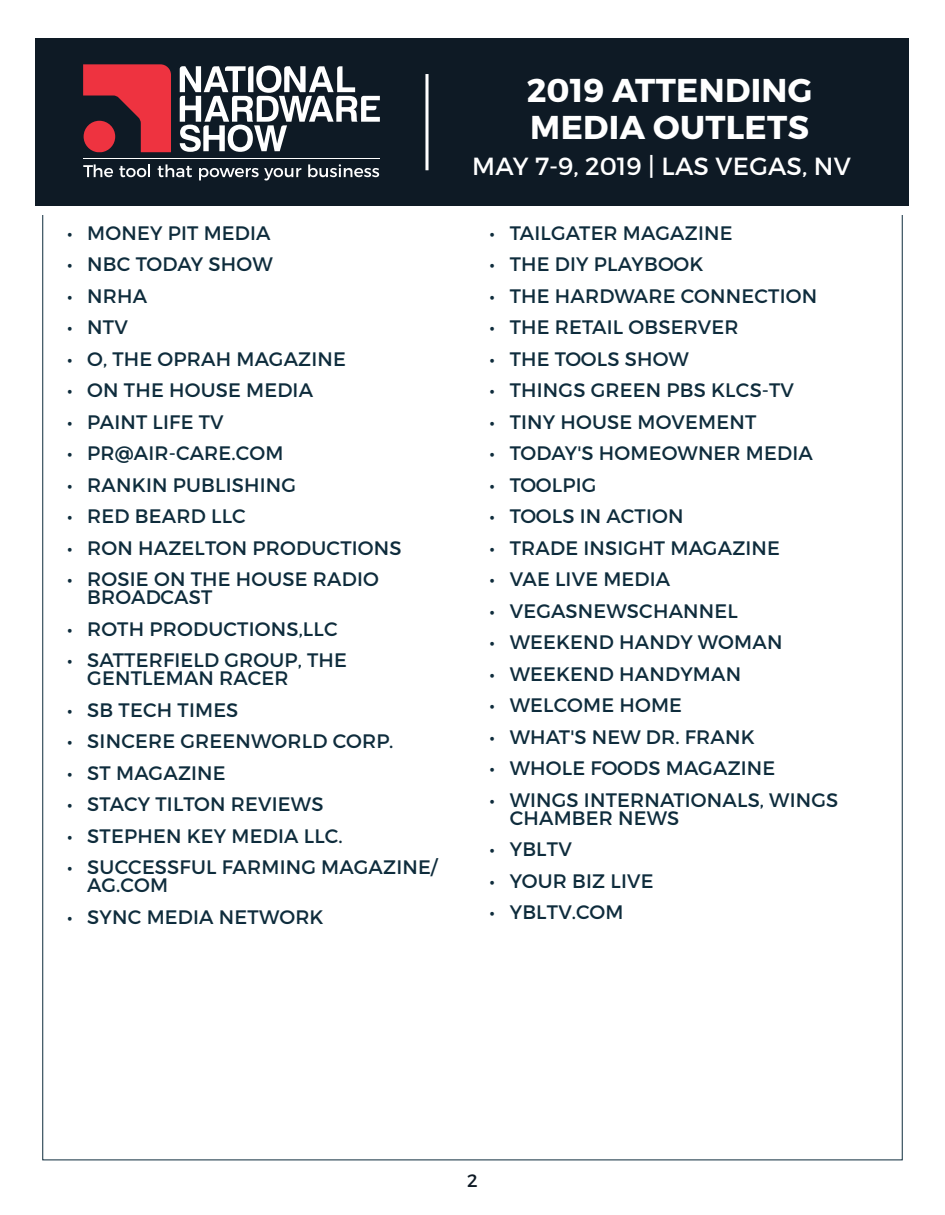
<style>
.page{position:relative;width:945px;height:1215px;background:#fff}
.page>*{position:absolute;margin:0;border:0;box-sizing:border-box;transform-origin:0 0}
.t1{font:700 33px/37.5px "Montserrat";letter-spacing:.01em;color:#fff}
.t2{font:24.75px "Montserrat";letter-spacing:.005em;color:#fff}
.t3{font:19.5px/18px "Montserrat";letter-spacing:.01em;color:#0e2c3c}
.t4{font:18px "Montserrat";color:#0e1a25}
</style>
<div class="page">
<div style="left:36px;top:38px;width:873px;height:168px;background:#0e1a25"></div>
<svg style="left:83px;top:164px;width:30px;height:13px"></svg>
<svg style="left:119px;top:164px;width:31px;height:13px"></svg>
<svg style="left:158px;top:164px;width:34px;height:13px"></svg>
<svg style="left:199px;top:168px;width:102px;height:13px"></svg>
<svg style="left:308px;top:164px;width:71px;height:13px"></svg>
<svg style="left:180px;top:66px;width:200px;height:86px"></svg>
<hr style="left:83px;top:158px;width:297px;height:1px;background:#fff">
<svg style="left:83px;top:64px;width:88px;height:88px"></svg>
<svg style="left:425px;top:74px;width:4px;height:96px"></svg>
<div style="left:42px;top:207px;width:861px;height:953px;background:#fff;border:1px solid #0e2c3c"></div>
<div style="left:35px;top:206px;width:875px;height:8px;background:#fff"></div>
<p class="t3" style="left:67px;top:224px;width:205px">• MONEY PIT MEDIA</p>
<p class="t3" style="left:67px;top:255px;width:207px">• NBC TODAY SHOW</p>
<p class="t3" style="left:67px;top:287px;width:82px">• NRHA</p>
<p class="t3" style="left:67px;top:318px;width:62px">• NTV</p>
<p class="t3" style="left:67px;top:350px;width:280px">• O, THE OPRAH MAGAZINE</p>
<p class="t3" style="left:67px;top:381px;width:248px">• ON THE HOUSE MEDIA</p>
<p class="t3" style="left:67px;top:413px;width:158px">• PAINT LIFE TV</p>
<p class="t3" style="left:67px;top:444px;width:218px">• PR@AIR-CARE.COM</p>
<p class="t3" style="left:67px;top:476px;width:231px">• RANKIN PUBLISHING</p>
<p class="t3" style="left:67px;top:507px;width:180px">• RED BEARD LLC</p>
<p class="t3" style="left:67px;top:539px;width:336px">• RON HAZELTON PRODUCTIONS</p>
<p class="t3" style="left:87px;top:570px;width:293px;text-indent:-20px">• ROSIE ON THE HOUSE RADIO<br>BROADCAST</p>
<p class="t3" style="left:67px;top:620px;width:272px">• ROTH PRODUCTIONS,LLC</p>
<p class="t3" style="left:87px;top:651px;width:261px;text-indent:-20px">• SATTERFIELD GROUP, THE<br>GENTLEMAN RACER</p>
<p class="t3" style="left:67px;top:701px;width:173px">• SB TECH TIMES</p>
<p class="t3" style="left:67px;top:732px;width:328px">• SINCERE GREENWORLD CORP.</p>
<p class="t3" style="left:67px;top:764px;width:160px">• ST MAGAZINE</p>
<p class="t3" style="left:67px;top:795px;width:258px">• STACY TILTON REVIEWS</p>
<p class="t3" style="left:67px;top:827px;width:277px">• STEPHEN KEY MEDIA LLC.</p>
<p class="t3" style="left:87px;top:858px;width:352px;text-indent:-20px">• SUCCESSFUL FARMING MAGAZINE/<br>AG.COM</p>
<p class="t3" style="left:67px;top:908px;width:258px">• SYNC MEDIA NETWORK</p>
<h1 class="t1" style="left:527px;top:72px;width:287px">2019 ATTENDING<br>MEDIA OUTLETS</h1>
<p class="t2" style="left:472px;top:151px;width:380px">MAY 7-9, 2019 | LAS VEGAS, NV</p>
<p class="t3" style="left:489px;top:224px;width:245px">• TAILGATER MAGAZINE</p>
<p class="t3" style="left:489px;top:255px;width:216px">• THE DIY PLAYBOOK</p>
<p class="t3" style="left:489px;top:287px;width:329px">• THE HARDWARE CONNECTION</p>
<p class="t3" style="left:489px;top:318px;width:251px">• THE RETAIL OBSERVER</p>
<p class="t3" style="left:489px;top:350px;width:201px">• THE TOOLS SHOW</p>
<p class="t3" style="left:489px;top:381px;width:306px">• THINGS GREEN PBS KLCS-TV</p>
<p class="t3" style="left:489px;top:413px;width:268px">• TINY HOUSE MOVEMENT</p>
<p class="t3" style="left:489px;top:444px;width:325px">• TODAY'S HOMEOWNER MEDIA</p>
<p class="t3" style="left:489px;top:476px;width:108px">• TOOLPIG</p>
<p class="t3" style="left:489px;top:507px;width:196px">• TOOLS IN ACTION</p>
<p class="t3" style="left:489px;top:539px;width:292px">• TRADE INSIGHT MAGAZINE</p>
<p class="t3" style="left:489px;top:570px;width:182px">• VAE LIVE MEDIA</p>
<p class="t3" style="left:489px;top:602px;width:250px">• VEGASNEWSCHANNEL</p>
<p class="t3" style="left:489px;top:633px;width:295px">• WEEKEND HANDY WOMAN</p>
<p class="t3" style="left:489px;top:665px;width:253px">• WEEKEND HANDYMAN</p>
<p class="t3" style="left:489px;top:696px;width:194px">• WELCOME HOME</p>
<p class="t3" style="left:489px;top:728px;width:267px">• WHAT'S NEW DR. FRANK</p>
<p class="t3" style="left:489px;top:759px;width:287px">• WHOLE FOODS MAGAZINE</p>
<p class="t3" style="left:510px;top:791px;width:330px;text-indent:-20px">• WINGS INTERNATIONALS, WINGS<br>CHAMBER NEWS</p>
<p class="t3" style="left:489px;top:840px;width:84px">• YBLTV</p>
<p class="t3" style="left:489px;top:872px;width:166px">• YOUR BIZ LIVE</p>
<p class="t3" style="left:489px;top:903px;width:136px">• YBLTV.COM</p>
<p class="t4" style="left:467px;top:1170px;width:12px">2</p>
</div>
